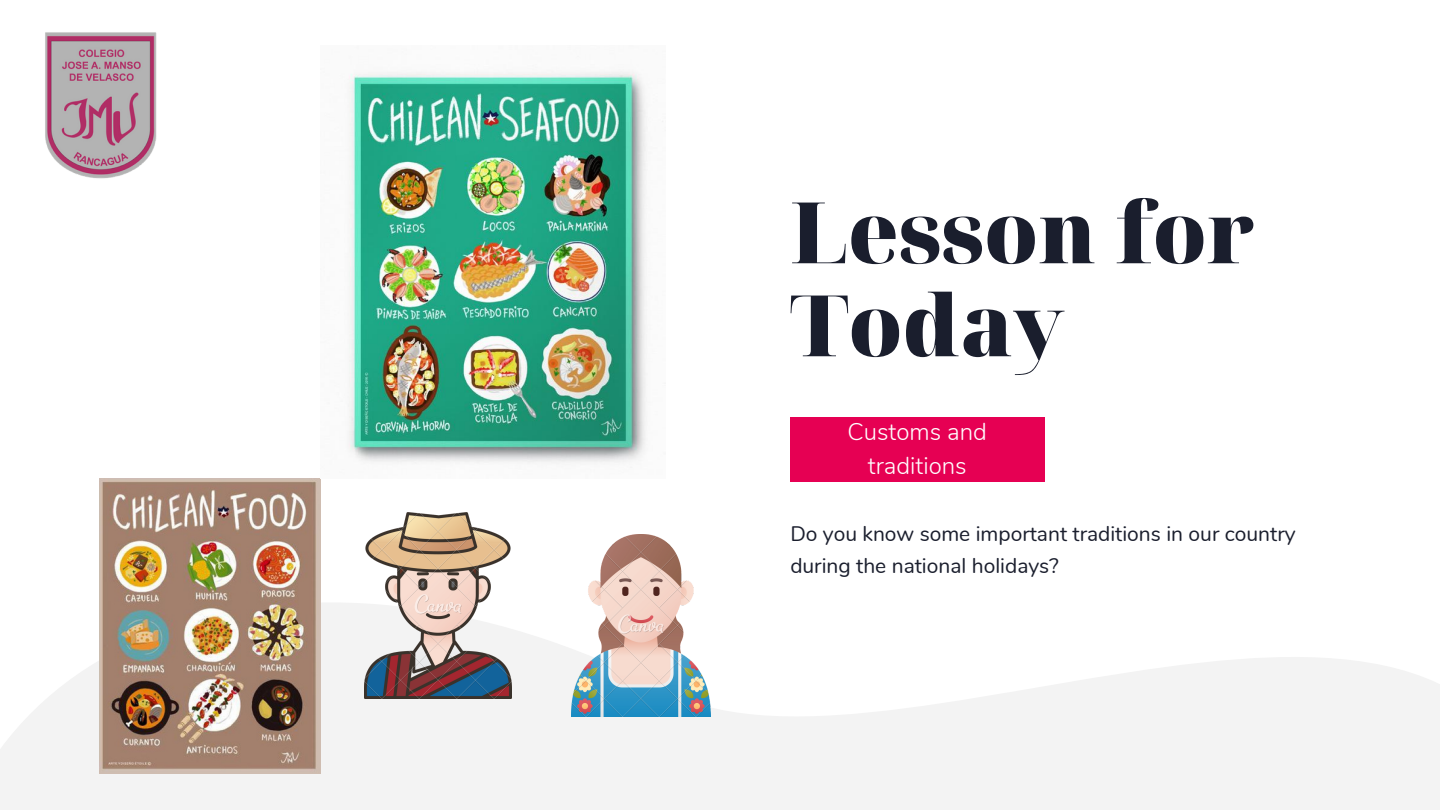
<style>
.page{position:relative;width:1440px;height:810px;background:#fff}
.page>*{position:absolute;margin:0;border:0;box-sizing:border-box;transform-origin:0 0}
.t1{font:900 85px/93px "Noto Serif Display";color:#1a1e2d}
.t2{font:300 24px/33.3px "Nunito";color:#fff;text-align:center}
.t3{font:21px/31.4px "Nunito";color:#1a1e2d}
</style>
<div class="page">
<svg style="left:0;top:478px;width:1440px;height:332px"></svg>
<div style="left:790px;top:417px;width:255px;height:65px;background:#e60053"></div>
<img style="left:100px;top:478px;width:220px;height:295px">
<img style="left:348px;top:71px;width:315px;height:393px">
<img style="left:45px;top:32px;width:112px;height:147px">
<img style="left:365px;top:512px;width:147px;height:186px">
<img style="left:571px;top:535px;width:139px;height:181px">
<h1 class="t1" style="left:790px;top:184px;width:466px">Lesson for<br>Today</h1>
<p class="t2" style="left:848px;top:416px;width:141px">Customs and traditions</p>
<p class="t3" style="left:790px;top:519px;width:507px">Do you know some important traditions in our country during the national holidays?</p>
</div>
